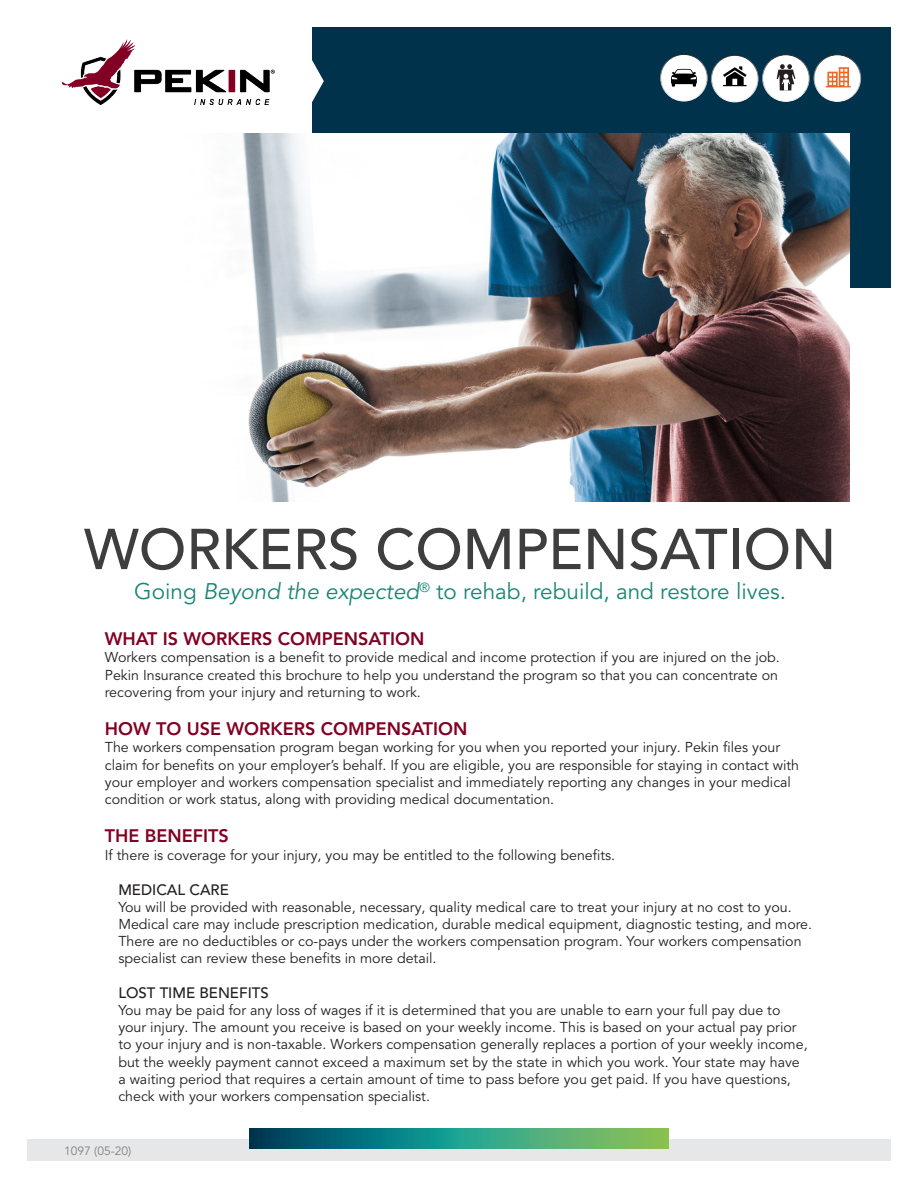
<style>
.page{position:relative;width:918px;height:1188px;background:#fff}
.page>*{position:absolute;margin:0;border:0;box-sizing:border-box;transform-origin:0 0}
.t1{font:500 57px "Avenir LT Pro";color:#3e3e3f}
.t2{font:22.5px "Avenir LT Pro";color:#1b8576}
.t3{font:800 18px "Avenir LT Pro";color:#820123}
.t4{font:500 15px "Avenir LT Pro";color:#231f20}
.t5{font:14.25px/17.1px "Avenir LT Pro";color:#231f20}
.t6{font:12px "Avenir LT Pro";color:#808285}
.s1{font-style:italic}
</style>
<div class="page">
<div style="left:27px;top:1139px;width:864px;height:22px;background:#e6e7e9"></div>
<div style="left:312px;top:28px;width:579px;height:260px;background:#00324c"></div>
<img style="left:63px;top:40px;width:212px;height:65px">
<img style="left:242px;top:133px;width:608px;height:369px">
<svg style="left:312px;top:60px;width:12px;height:42px"></svg>
<div style="left:814px;top:55px;width:47px;height:46px;background:#fff;border-radius:50%"></div>
<div style="left:814px;top:54px;width:47px;height:48px;border:1px solid #fff;border-radius:50%"></div>
<div style="left:712px;top:55px;width:46px;height:47px;background:#fff;border-radius:50%"></div>
<div style="left:711px;top:55px;width:47px;height:47px;border:1px solid #fff;border-radius:50%"></div>
<svg style="left:723px;top:66px;width:24px;height:20px"></svg>
<div style="left:661px;top:54px;width:46px;height:47px;background:#fff;border-radius:50%"></div>
<div style="left:660px;top:54px;width:47px;height:47px;border:1px solid #fff;border-radius:50%"></div>
<svg style="left:671px;top:69px;width:26px;height:18px"></svg>
<div style="left:763px;top:55px;width:46px;height:46px;background:#fff;border-radius:50%"></div>
<div style="left:762px;top:54px;width:47px;height:48px;border:1px solid #fff;border-radius:50%"></div>
<svg style="left:826px;top:67px;width:25px;height:20px"></svg>
<svg style="left:777px;top:64px;width:18px;height:26px"></svg>
<svg style="left:250px;top:1129px;width:418px;height:20px;background:#2f9076"></svg>
<p class="t1" style="left:84px;top:516px;width:754px">WORKERS COMPENSATION</p>
<p class="t2" style="left:134px;top:578px;width:653px">Going <span class="s1">Beyond the expected</span><sup>®</sup> to rehab, rebuild, and restore lives.</p>
<p class="t3" style="left:105px;top:628px;width:321px">WHAT IS WORKERS COMPENSATION</p>
<p class="t5" style="left:105px;top:649px;width:677px">Workers compensation is a benefit to provide medical and income protection if you are injured on the job.<br>Pekin Insurance created this brochure to help you understand the program so that you can concentrate on recovering from your injury and returning to work.</p>
<p class="t3" style="left:105px;top:718px;width:364px">HOW TO USE WORKERS COMPENSATION</p>
<p class="t5" style="left:105px;top:739px;width:696px">The workers compensation program began working for you when you reported your injury. Pekin files your claim for benefits on your employer’s behalf. If you are eligible, you are responsible for staying in contact with your employer and workers compensation specialist and immediately reporting any changes in your medical condition or work status, along with providing medical documentation.</p>
<p class="t3" style="left:105px;top:826px;width:125px">THE BENEFITS</p>
<p class="t5" style="left:105px;top:846px;width:512px">If there is coverage for your injury, you may be entitled to the following benefits.</p>
<p class="t4" style="left:118px;top:881px;width:112px">MEDICAL CARE</p>
<p class="t5" style="left:118px;top:899px;width:695px">You will be provided with reasonable, necessary, quality medical care to treat your injury at no cost to you.<br>Medical care may include prescription medication, durable medical equipment, diagnostic testing, and more.<br>There are no deductibles or co-pays under the workers compensation program. Your workers compensation specialist can review these benefits in more detail.</p>
<p class="t4" style="left:118px;top:984px;width:152px">LOST TIME BENEFITS</p>
<p class="t5" style="left:118px;top:1002px;width:691px">You may be paid for any loss of wages if it is determined that you are unable to earn your full pay due to your injury. The amount you receive is based on your weekly income. This is based on your actual pay prior to your injury and is non-taxable. Workers compensation generally replaces a portion of your weekly income, but the weekly payment cannot exceed a maximum set by the state in which you work. Your state may have a waiting period that requires a certain amount of time to pass before you get paid. If you have questions, check with your workers compensation specialist.</p>
<p class="t6" style="left:64px;top:1144px;width:68px">1097 (05-20)</p>
</div>
